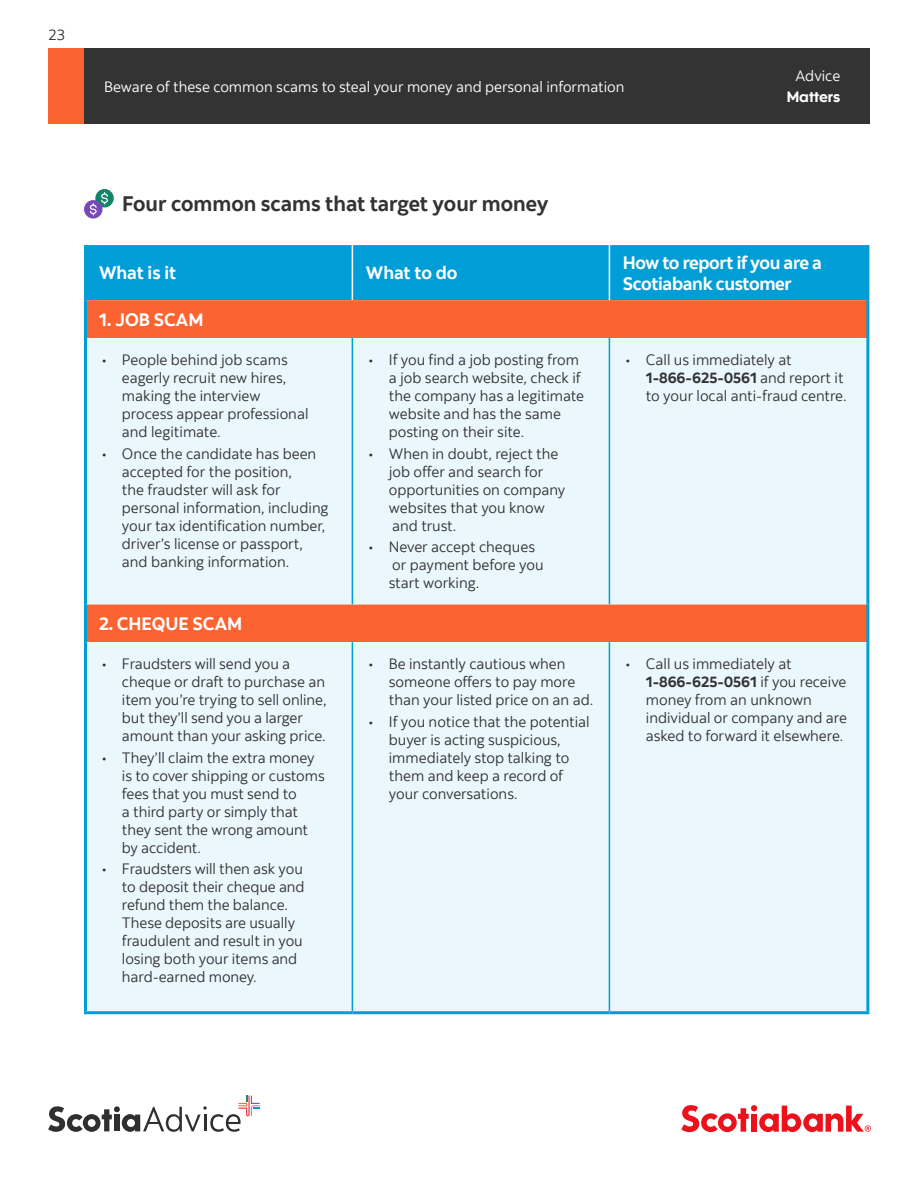
<style>
.page{position:relative;width:918px;height:1188px;background:#fff}
.page>*{position:absolute;margin:0;border:0;box-sizing:border-box;transform-origin:0 0}
.Subhead_-_14_pt{font:700 21px "Scotia";color:#333}
.Subhead_-_12_pt{font:700 18px/21px "Scotia";letter-spacing:-.02em;color:#fff}
.Subhead_-_12_pt-2{font:700 18px "Scotia";color:#fff}
.t1{font:15px/18px "Scotia";color:#333}
.t2{font:15px "Scotia";color:#fff}
.t3{font:15px "Scotia Headline";color:#fff}
.s1{font-weight:700}
</style>
<div class="page">
<div style="left:49px;top:49px;width:820px;height:75px;background:#333"></div>
<svg style="left:681px;top:1105px;width:190px;height:27px"></svg>
<svg style="left:48px;top:1096px;width:212px;height:36px"></svg>
<div style="left:49px;top:49px;width:35px;height:75px;background:#fb6330"></div>
<div style="left:87px;top:245px;width:779px;height:55px;background:#009dd6"></div>
<div style="left:87px;top:300px;width:779px;height:38px;background:#fb6330"></div>
<div style="left:87px;top:338px;width:779px;height:673px;background:#eaf7fd"></div>
<hr style="left:352px;top:245px;width:1px;height:55px;background:#fff">
<hr style="left:609px;top:245px;width:1px;height:55px;background:#fff">
<hr style="left:84px;top:245px;width:3px;height:55px;background:#009dd6">
<hr style="left:866px;top:245px;width:3px;height:55px;background:#009dd6">
<hr style="left:84px;top:338px;width:3px;height:266px;background:#009dd6">
<hr style="left:866px;top:338px;width:3px;height:266px;background:#009dd6">
<hr style="left:84px;top:604px;width:3px;height:38px;background:#009dd6">
<hr style="left:866px;top:604px;width:3px;height:38px;background:#009dd6">
<hr style="left:84px;top:642px;width:3px;height:369px;background:#009dd6">
<hr style="left:866px;top:642px;width:3px;height:369px;background:#009dd6">
<hr style="left:352px;top:338px;width:1px;height:266px;background:#009dd6">
<hr style="left:609px;top:338px;width:1px;height:266px;background:#009dd6">
<hr style="left:352px;top:642px;width:1px;height:369px;background:#009dd6">
<hr style="left:609px;top:642px;width:1px;height:369px;background:#009dd6">
<hr style="left:84px;top:300px;width:3px;height:38px;background:#009dd6">
<hr style="left:866px;top:300px;width:3px;height:38px;background:#009dd6">
<hr style="left:84px;top:1011px;width:268px;height:3px;background:#009dd6">
<hr style="left:352px;top:1011px;width:257px;height:3px;background:#009dd6">
<hr style="left:609px;top:1011px;width:260px;height:3px;background:#009dd6">
<div style="left:95px;top:189px;width:19px;height:18px;background:#128569;border-radius:50%"></div>
<svg style="left:84px;top:200px;width:19px;height:19px"></svg>
<svg style="left:90px;top:192px;width:18px;height:23px"></svg>
<p class="t1" style="left:49px;top:26px;width:18px">23</p>
<p class="t2" style="left:104px;top:77px;width:522px">Beware of these common scams to steal your money and personal information</p>
<p class="t2" style="left:796px;top:67px;width:46px">Advice</p>
<p class="t3" style="left:787px;top:88px;width:55px">Matters</p>
<p class="Subhead_-_14_pt" style="left:122px;top:191px;width:428px">Four common scams that target your money</p>
<p class="Subhead_-_12_pt" style="left:99px;top:262px;width:79px">What is it</p>
<p class="Subhead_-_12_pt" style="left:366px;top:262px;width:93px">What to do</p>
<p class="Subhead_-_12_pt" style="left:623px;top:252px;width:201px">How to report if you are a<br>Scotiabank customer</p>
<p class="Subhead_-_12_pt" style="left:99px;top:309px;width:106px">1. JOB SCAM</p>
<p class="t1" style="left:122px;top:351px;width:188px;text-indent:-20px">• People behind job scams eagerly recruit new hires, making the interview process appear professional and legitimate.</p>
<p class="t1" style="left:122px;top:444px;width:208px;text-indent:-20px">• Once the candidate has been accepted for the position,<br>the fraudster will ask for personal information, including your tax identification number, driver’s license or passport, and banking information.</p>
<p class="t1" style="left:389px;top:351px;width:197px;text-indent:-20px">• If you find a job posting from a job search website, check if the company has a legitimate website and has the same posting on their site.</p>
<p class="t1" style="left:389px;top:444px;width:178px;text-indent:-20px">• When in doubt, reject the job offer and search for opportunities on company websites that you know and trust.</p>
<p class="t1" style="left:389px;top:538px;width:156px;text-indent:-20px">• Never accept cheques or payment before you start working.</p>
<p class="t1" style="left:646px;top:351px;width:202px;text-indent:-20px">• Call us immediately at<br><span class="s1">1-866-625-0561</span> and report it to your local anti-fraud centre.</p>
<p class="Subhead_-_12_pt-2" style="left:99px;top:612px;width:145px">2. CHEQUE SCAM</p>
<p class="t1" style="left:122px;top:655px;width:206px;text-indent:-20px">• Fraudsters will send you a cheque or draft to purchase an item you’re trying to sell online, but they’ll send you a larger amount than your asking price.</p>
<p class="t1" style="left:122px;top:748px;width:204px;text-indent:-20px">• They’ll claim the extra money is to cover shipping or customs fees that you must send to<br>a third party or simply that they sent the wrong amount by accident.</p>
<p class="t1" style="left:122px;top:860px;width:184px;text-indent:-20px">• Fraudsters will then ask you to deposit their cheque and refund them the balance.<br>These deposits are usually fraudulent and result in you losing both your items and hard-earned money.</p>
<p class="t1" style="left:389px;top:655px;width:206px;text-indent:-20px">• Be instantly cautious when someone offers to pay more than your listed price on an ad.</p>
<p class="t1" style="left:389px;top:712px;width:202px;text-indent:-20px">• If you notice that the potential buyer is acting suspicious, immediately stop talking to them and keep a record of your conversations.</p>
<p class="t1" style="left:646px;top:655px;width:203px;text-indent:-20px">• Call us immediately at<br><span class="s1">1-866-625-0561</span> if you receive money from an unknown individual or company and are asked to forward it elsewhere.</p>
</div>
